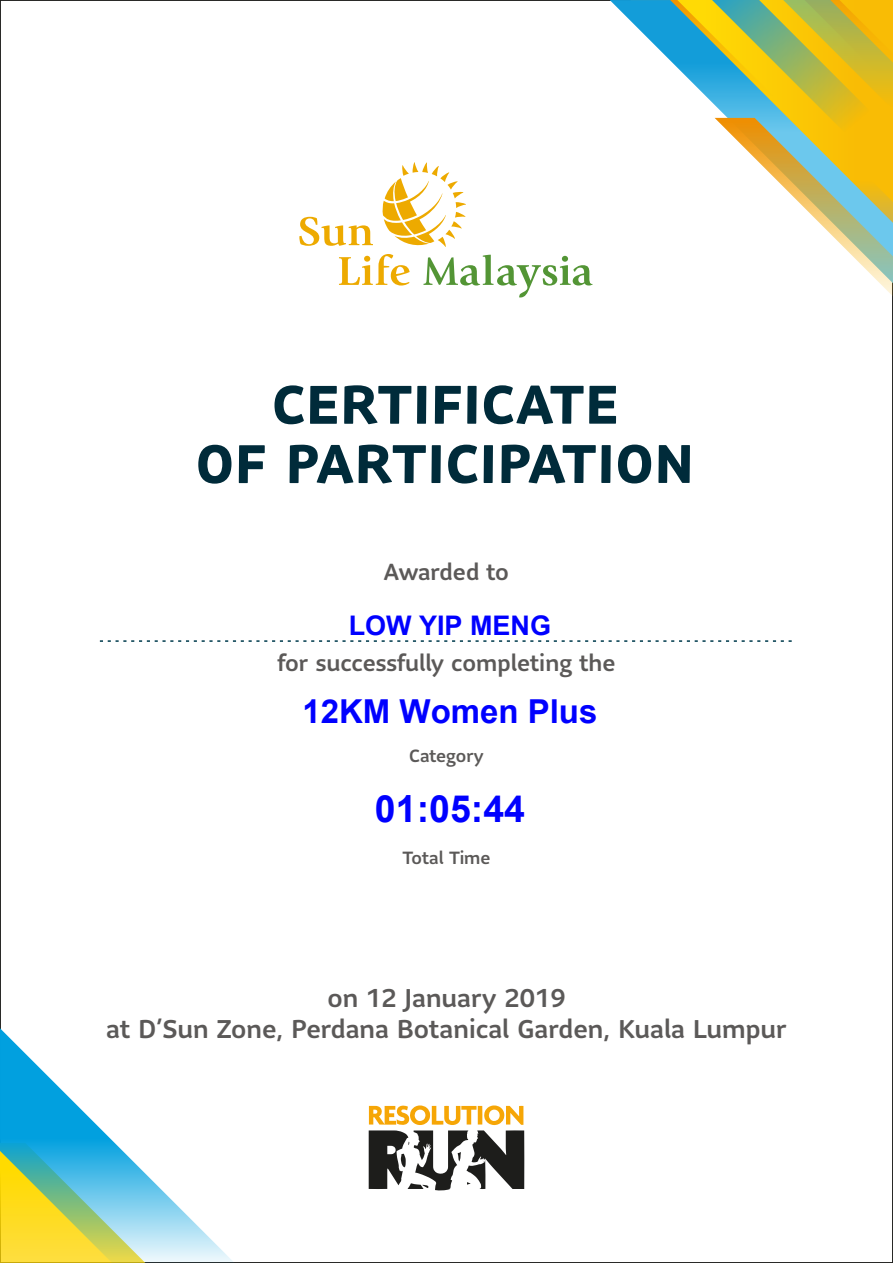
<style>
.page{position:relative;width:893px;height:1263px;background:#fff}
.page>*{position:absolute;margin:0;border:0;box-sizing:border-box;transform-origin:0 0}
.t1{font:700 53.85px/59.2px "Sun Life Sans";letter-spacing:-.015em;color:#002b3a;text-align:center}
.t2{font:700 37.5px "Arial";color:#00f}
.t3{font:700 33px "Arial";color:#00f}
.t4{font:700 27px "Arial";color:#00f}
.t5{font:500 25.5px/30.6px "Sun Life Sans";color:#5b5958;text-align:center}
.t6{font:500 22.95px "Sun Life Sans";color:#5b5958}
.t7{font:500 17.55px "Sun Life Sans";color:#5b5958}
</style>
<div class="page">
<svg style="left:369px;top:1105px;width:155px;height:86px"></svg>
<svg style="left:382px;top:162px;width:84px;height:85px"></svg>
<svg style="left:299px;top:217px;width:74px;height:29px"></svg>
<svg style="left:339px;top:254px;width:71px;height:32px"></svg>
<svg style="left:423px;top:255px;width:170px;height:42px"></svg>
<svg style="left:630px;top:0;width:263px;height:296px"></svg>
<svg style="left:100px;top:640px;width:692px;height:2px"></svg>
<svg style="left:0;top:1028px;width:235px;height:235px"></svg>
<h1 class="t1" style="left:196px;top:374px;width:500px">CERTIFICATE<br>OF PARTICIPATION</h1>
<p class="t6" style="left:384px;top:556px;width:127px">Awarded to</p>
<p class="t4" style="left:349px;top:611px;width:204px">LOW YIP MENG</p>
<p class="t6" style="left:277px;top:647px;width:340px">for successfully completing the</p>
<p class="t3" style="left:302px;top:693px;width:296px">12KM Women Plus</p>
<p class="t7" style="left:409px;top:744px;width:76px">Category</p>
<h2 class="t2" style="left:375px;top:788px;width:152px">01:05:44</h2>
<p class="t7" style="left:402px;top:846px;width:90px">Total Time</p>
<p class="t5" style="left:106px;top:982px;width:682px">on 12 January 2019<br>at D’Sun Zone, Perdana Botanical Garden, Kuala Lumpur</p>
</div>
